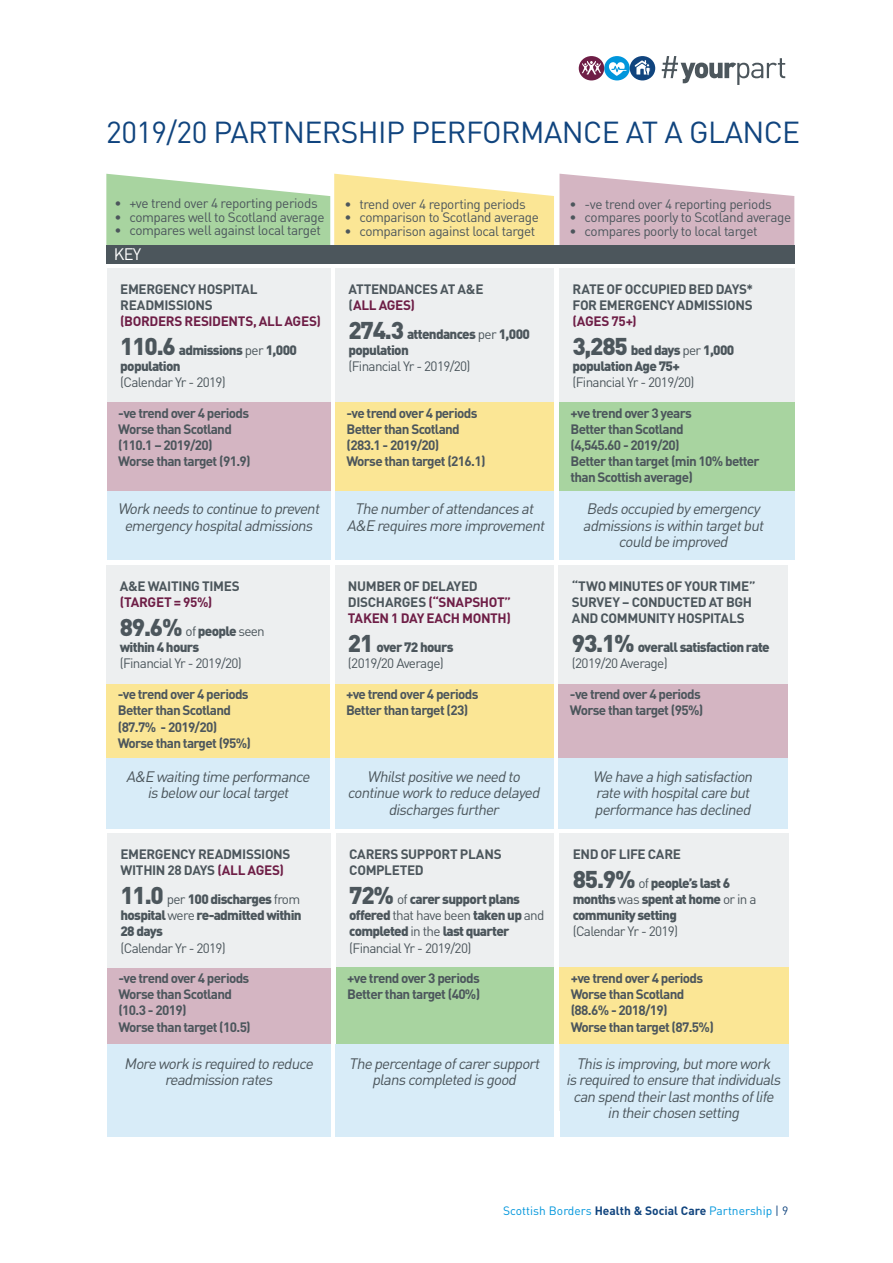
<style>
.page{position:relative;width:893px;height:1263px;background:#fff}
.page>*{position:absolute;margin:0;border:0;box-sizing:border-box;transform-origin:0 0}
.t1{font:30px "DIN";letter-spacing:-.02em;color:#10447e}
.t2{font:16.5px "DIN";color:#fff}
.t3{font:italic 15px/16.5px "DIN";color:#4c565c;text-align:center}
.t4{font:700 13.5px/16.2px "DIN";letter-spacing:-.05em;color:#4c565c}
.t5{font:900 13.5px/16.2px "DIN";letter-spacing:-.05em;color:#4c565c}
.t6{font:13.5px "DIN";letter-spacing:-.03em;color:#4c565c}
.t7{font:700 13.5px/16.2px "DIN";letter-spacing:-.03em;color:#4c565c}
.t8{font:13.5px/16.2px "DIN";letter-spacing:-.05em;color:#4c565c}
.t9{font:700 13.5px/28.8px "DIN";letter-spacing:-.03em;color:#6e1e46}
.t10{font:700 13.5px/16.2px "DIN";letter-spacing:-.025em;color:#4c565c}
.t11{font:12px "DIN";color:#0096dc}
.s1{font-weight:700;color:#6e1e46}
.s2{font-size:24px}
.s3{font-weight:400}
.s4{color:#6e1e46}
.s5{font-weight:900;font-size:24px;color:#4c565c}
.s6{font-weight:900;color:#4c565c}
.s7{font-weight:400;color:#4c565c}
.s8{color:#4c565c}
.s9{font-weight:900;font-size:24px}
.s10{font-weight:900}
.s11{font-weight:700;color:#10447e}
.s12{color:#10447e}
</style>
<div class="page">
<div style="left:604px;top:56px;width:26px;height:24px;background:#0096dc;border-radius:50%"></div>
<div style="left:579px;top:56px;width:25px;height:24px;background:#6e1e46;border-radius:50%"></div>
<svg style="left:582px;top:61px;width:19px;height:14px"></svg>
<div style="left:630px;top:56px;width:25px;height:24px;background:#10447e;border-radius:50%"></div>
<svg style="left:662px;top:56px;width:123px;height:29px"></svg>
<svg style="left:635px;top:60px;width:15px;height:16px"></svg>
<svg style="left:609px;top:62px;width:17px;height:14px"></svg>
<div style="left:559px;top:268px;width:235px;height:278px;background:#edeff0"></div>
<div style="left:559px;top:489px;width:235px;height:71px;background:#d8ecf8"></div>
<div style="left:335px;top:268px;width:219px;height:278px;background:#edeff0"></div>
<div style="left:335px;top:489px;width:219px;height:71px;background:#d8ecf8"></div>
<div style="left:107px;top:268px;width:223px;height:278px;background:#edeff0"></div>
<div style="left:107px;top:489px;width:223px;height:71px;background:#d8ecf8"></div>
<div style="left:107px;top:403px;width:223px;height:88px;background:#d4b5c2"></div>
<div style="left:335px;top:403px;width:219px;height:88px;background:#fbe695"></div>
<div style="left:559px;top:403px;width:235px;height:88px;background:#a8d4a0"></div>
<div style="left:558px;top:566px;width:230px;height:146px;background:#edeff0"></div>
<div style="left:558px;top:757px;width:230px;height:72px;background:#d8ecf8"></div>
<div style="left:334px;top:566px;width:219px;height:146px;background:#edeff0"></div>
<div style="left:335px;top:757px;width:218px;height:72px;background:#d8ecf8"></div>
<div style="left:106px;top:566px;width:224px;height:146px;background:#edeff0"></div>
<div style="left:106px;top:757px;width:224px;height:72px;background:#d8ecf8"></div>
<div style="left:106px;top:684px;width:224px;height:74px;background:#fbe695"></div>
<div style="left:334px;top:684px;width:219px;height:74px;background:#fbe695"></div>
<div style="left:558px;top:684px;width:230px;height:74px;background:#d4b5c2"></div>
<div style="left:336px;top:833px;width:217px;height:278px;background:#edeff0"></div>
<div style="left:336px;top:1044px;width:218px;height:92px;background:#d8ecf8"></div>
<div style="left:559px;top:833px;width:229px;height:278px;background:#edeff0"></div>
<div style="left:559px;top:1044px;width:229px;height:92px;background:#d8ecf8"></div>
<div style="left:107px;top:834px;width:223px;height:277px;background:#edeff0"></div>
<div style="left:107px;top:1044px;width:223px;height:92px;background:#d8ecf8"></div>
<div style="left:107px;top:968px;width:223px;height:76px;background:#d4b5c2"></div>
<div style="left:559px;top:968px;width:229px;height:76px;background:#fbe695"></div>
<div style="left:336px;top:968px;width:217px;height:76px;background:#a8d4a0"></div>
<svg style="left:106px;top:174px;width:688px;height:71px"></svg>
<div style="left:106px;top:245px;width:688px;height:19px;background:#4c565c"></div>
<h1 class="t1" style="left:106px;top:114px;width:695px">2019/20 PARTNERSHIP PERFORMANCE AT A GLANCE</h1>
<p class="t6" style="left:114px;top:195px;width:205px">• +ve trend over 4 reporting periods</p>
<p class="t6" style="left:114px;top:209px;width:212px">• compares well to Scotland average</p>
<p class="t6" style="left:114px;top:222px;width:208px">• compares well against local target</p>
<p class="t2" style="left:114px;top:244px;width:29px">KEY</p>
<p class="t6" style="left:344px;top:195px;width:183px">• trend over 4 reporting periods</p>
<p class="t6" style="left:344px;top:209px;width:196px">• comparison to Scotland average</p>
<p class="t6" style="left:344px;top:222px;width:193px">• comparison against local target</p>
<p class="t6" style="left:570px;top:195px;width:204px">• -ve trend over 4 reporting periods</p>
<p class="t6" style="left:570px;top:209px;width:223px">• compares poorly to Scotland average</p>
<p class="t6" style="left:570px;top:222px;width:189px">• compares poorly to local target</p>
<p class="t7" style="left:572px;top:280px;width:182px">RATE OF OCCUPIED BED DAYS*<br>FOR EMERGENCY ADMISSIONS</p>
<p class="t5" style="left:572px;top:306px;width:163px;line-height:28.8px"><span class="s1">(AGES 75+)<br></span><span class="s2">3,285</span> bed days <span class="s3">per</span> 1,000</p>
<p class="t5" style="left:572px;top:357px;width:109px">population Age 75+</p>
<p class="t8" style="left:572px;top:374px;width:124px">(Financial Yr - 2019/20)</p>
<p class="t4" style="left:570px;top:404px;width:191px">+ve trend over 3 years<br>Better than Scotland<br>(4,545.60 - 2019/20)<br>Better than target (min 10% better than Scottish average)</p>
<p class="t7" style="left:348px;top:280px;width:137px">ATTENDANCES AT A&amp;E (<span class="s4">ALL AGES)</span></p>
<p class="t5" style="left:348px;top:325px;width:183px"><span class="s2">274.3</span> attendances <span class="s3">per</span> 1,000 population</p>
<p class="t8" style="left:348px;top:358px;width:124px">(Financial Yr - 2019/20)</p>
<p class="t4" style="left:347px;top:404px;width:141px">-ve trend over 4 periods<br>Better than Scotland (283.1 - 2019/20)<br>Worse than target (216.1)</p>
<p class="t7" style="left:120px;top:280px;width:139px">EMERGENCY HOSPITAL<br>READMISSIONS</p>
<p class="t9" style="left:120px;top:306px;width:202px">(BORDERS RESIDENTS, ALL AGES)<br><span class="s5">110.6</span> <span class="s6">admissions</span> <span class="s7">per</span> <span class="s6">1,000</span></p>
<p class="t5" style="left:120px;top:357px;width:62px">population</p>
<p class="t8" style="left:120px;top:374px;width:107px">(Calendar Yr - 2019)</p>
<p class="t4" style="left:118px;top:404px;width:134px">-ve trend over 4 periods<br>Worse than Scotland (110.1 – 2019/20)<br>Worse than target (91.9)</p>
<p class="t3" style="left:118px;top:500px;width:206px">Workneedstocontinuetoprevent emergencyhospitaladmissions</p>
<p class="t3" style="left:347px;top:500px;width:202px">Thenumberofattendancesat<br>A&amp;E requiresmoreimprovement</p>
<p class="t3" style="left:583px;top:500px;width:185px">Bedsoccupied byemergency admissionsiswithin targetbut could beimproved</p>
<p class="t10" style="left:120px;top:577px;width:121px">A&amp;E WAITING TIMES</p>
<p class="t9" style="left:120px;top:587px;width:147px">(TARGET = 95%)<br><span class="s5">89.6%</span> <span class="s7">of</span> <span class="s6">people</span> <span class="s7">seen</span></p>
<p class="t5" style="left:120px;top:638px;width:81px">within 4 hours</p>
<p class="t8" style="left:120px;top:655px;width:124px">(Financial Yr - 2019/20)</p>
<p class="t10" style="left:572px;top:577px;width:185px">“TWO MINUTES OF YOUR TIME”<br>SURVEY – CONDUCTED AT BGH<br>AND COMMUNITY HOSPITALS</p>
<p class="t5" style="left:572px;top:638px;width:199px"><span class="s2">93.1%</span> overall satisfaction rate <span class="s3">(2019/20 Average)</span></p>
<p class="t4" style="left:570px;top:685px;width:135px">-ve trend over 4 periods<br>Worse than target (95%)</p>
<p class="t9" style="left:348px;top:577px;width:165px;line-height:16.2px"><span class="s8">NUMBER OF DELAYED<br>DISCHARGES</span> (“SNAPSHOT”<br>TAKEN 1 DAY EACH MONTH)</p>
<p class="t8" style="left:348px;top:639px;width:107px"><span class="s9">21</span> <span class="s10">over 72 hours </span>(2019/20 Average)</p>
<p class="t4" style="left:346px;top:685px;width:134px">+ve trend over 4 periods<br>Better than target (23)</p>
<p class="t4" style="left:118px;top:686px;width:135px">-ve trend over 4 periods<br>Better than Scotland (87.7% - 2019/20)<br>Worse than target (95%)</p>
<p class="t3" style="left:126px;top:768px;width:188px">A&amp;E waiting timeperformance isbelow ourlocaltarget</p>
<p class="t3" style="left:348px;top:768px;width:197px">Whilstpositiveweneed to continueworktoreducedelayed dischargesfurther</p>
<p class="t3" style="left:593px;top:768px;width:164px;text-align:left">Wehaveahigh satisfaction ratewith hospitalcarebut performancehasdeclined</p>
<p class="t7" style="left:120px;top:845px;width:172px">EMERGENCY READMISSIONS<br>WITHIN 28 DAYS <span class="s4">(ALL AGES)</span></p>
<p class="t5" style="left:120px;top:890px;width:183px;text-align:justify"><span class="s2">11.0</span> <span class="s3">per</span> 100 discharges <span class="s3">from </span>hospital <span class="s3">were</span> re-admitted within 28 days</p>
<p class="t8" style="left:120px;top:939px;width:107px">(Calendar Yr - 2019)</p>
<p class="t10" style="left:349px;top:845px;width:154px">CARERS SUPPORT PLANS<br>COMPLETED</p>
<p class="t5" style="left:349px;top:890px;width:197px"><span class="s2">72%</span> <span class="s3">of</span> carer support plans offered <span class="s3">that have been</span> taken up <span class="s3">and </span>completed <span class="s3">in the</span> last quarter <span class="s3">(Financial Yr - 2019/20)</span></p>
<p class="t4" style="left:347px;top:969px;width:135px">+ve trend over 3 periods<br>Better than target (40%)</p>
<p class="t7" style="left:573px;top:839px;width:159px;line-height:28.8px">END OF LIFE CARE<br><span class="s9">85.9%</span> <span class="s3">of</span> <span class="s10">people’s last 6</span></p>
<p class="t5" style="left:573px;top:890px;width:185px">months <span class="s3">was</span> spent at home <span class="s3">or in a </span>community setting</p>
<p class="t8" style="left:573px;top:923px;width:107px">(Calendar Yr - 2019)</p>
<p class="t4" style="left:571px;top:969px;width:145px">+ve trend over 4 periods<br>Worse than Scotland (88.6% - 2018/19)<br>Worse than target (87.5%)</p>
<p class="t4" style="left:118px;top:969px;width:134px">-ve trend over 4 periods<br>Worse than Scotland (10.3 - 2019)<br>Worse than target (10.5)</p>
<p class="t3" style="left:124px;top:1055px;width:193px">Moreworkisrequired toreduce readmission rates</p>
<p class="t3" style="left:566px;top:1055px;width:219px">Thisisimproving,butmorework isrequired toensurethatindividuals can spend theirlastmonthsoflife in theirchosen setting</p>
<p class="t3" style="left:349px;top:1055px;width:195px">Thepercentageofcarersupport planscompleted isgood</p>
<p class="t11" style="left:503px;top:1203px;width:287px">Scottish Borders <span class="s11">Health &amp; Social Care</span> Partnership <span class="s12">| 9</span></p>
</div>
